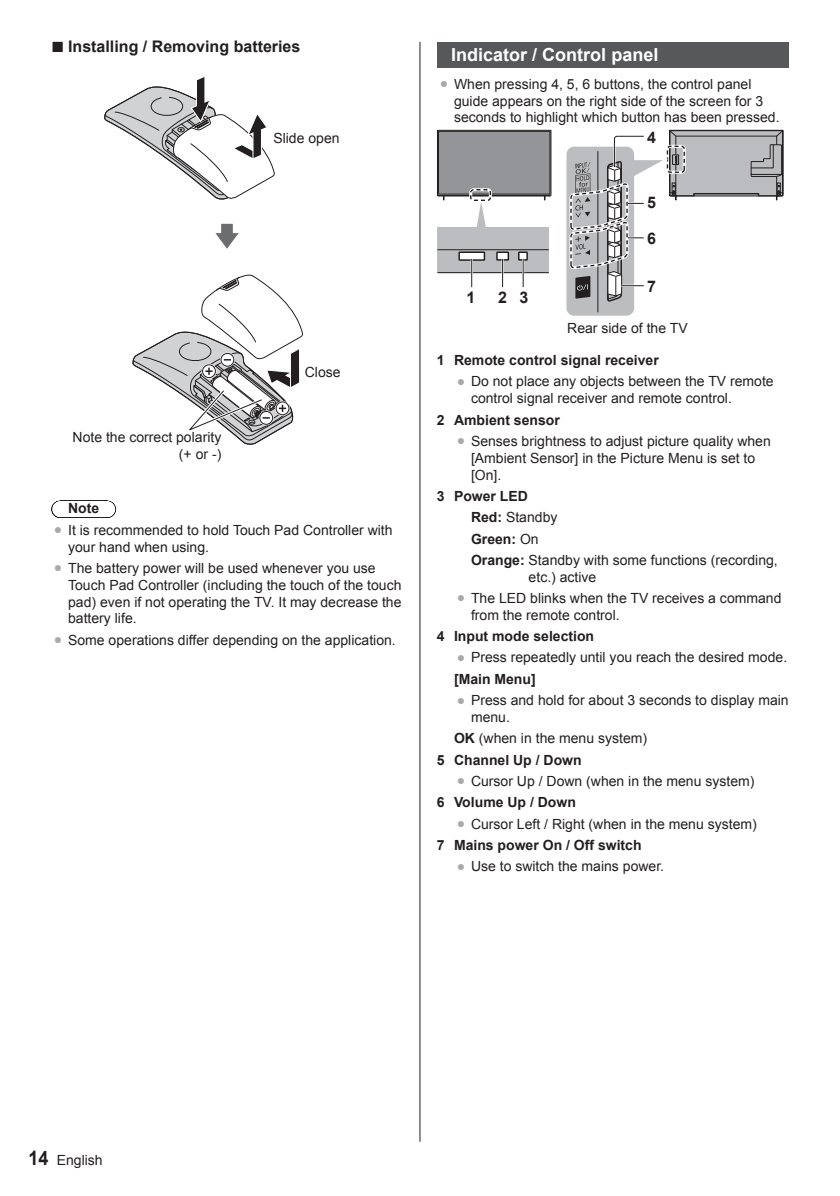
<style>
.page{position:relative;width:840px;height:1196px;background:#fff}
.page>*{position:absolute;margin:0;border:0;box-sizing:border-box;transform-origin:0 0}
.t1{font:700 18px "Arial";color:#fff}
.t2{font:700 16px "Arial";color:#231f20}
.t3{font:14px/16.8px "Arial";color:#231f20}
.t4{font:700 14px "Arial";color:#231f20}
.s1{font-size:22px}
.s2{color:#a8a9ad}
.s3{font-weight:700}
.s4{font-weight:700;font-size:20px}
</style>
<div class="page">
<hr style="left:419px;top:42px;width:1px;height:1100px;background:#231f20">
<div style="left:437px;top:42px;width:351px;height:25px;background:#57585a"></div>
<div style="left:437px;top:227px;width:111px;height:46px;background:#bcbdc0"></div>
<hr style="left:437px;top:272px;width:111px;height:1px;background:#231f20">
<div style="left:459px;top:252px;width:25px;height:8px;background:#fff"></div>
<div style="left:458px;top:251px;width:27px;height:10px;border:2px solid #231f20"></div>
<div style="left:497px;top:252px;width:11px;height:8px;background:#fff"></div>
<div style="left:496px;top:251px;width:13px;height:10px;border:2px solid #231f20"></div>
<div style="left:518px;top:252px;width:9px;height:8px;background:#fff"></div>
<div style="left:518px;top:251px;width:9px;height:10px;border:2px solid #231f20"></div>
<hr style="left:437px;top:249px;width:111px;height:1px;background:#231f20">
<svg style="left:437px;top:129px;width:114px;height:101px"></svg>
<svg style="left:566px;top:130px;width:217px;height:186px"></svg>
<hr style="left:470px;top:259px;width:2px;height:28px;background:#fff">
<svg style="left:471px;top:259px;width:1px;height:28px"></svg>
<hr style="left:501px;top:259px;width:2px;height:28px;background:#fff">
<svg style="left:502px;top:259px;width:1px;height:28px"></svg>
<hr style="left:522px;top:259px;width:2px;height:28px;background:#fff">
<svg style="left:522px;top:259px;width:1px;height:28px"></svg>
<svg style="left:60px;top:517px;width:48px;height:1px"></svg>
<svg style="left:104px;top:76px;width:171px;height:124px"></svg>
<svg style="left:215px;top:224px;width:23px;height:25px"></svg>
<svg style="left:132px;top:274px;width:171px;height:171px"></svg>
<p class="t2" style="left:51px;top:38px;width:251px"><span class="s1">■</span> Installing / Removing batteries</p>
<p class="t3" style="left:273px;top:130px;width:68px">Slide open</p>
<p class="t3" style="left:73px;top:429px;width:150px;text-align:right">Note the correct polarity (+ or -)</p>
<p class="t3" style="left:305px;top:363px;width:37px">Close</p>
<p class="t4" style="left:68px;top:501px;width:33px">Note</p>
<p class="t3" style="left:68px;top:522px;width:326px;text-indent:-14px"><span class="s2">●</span> It is recommended to hold Touch Pad Controller with your hand when using.</p>
<p class="t3" style="left:68px;top:560px;width:335px;text-indent:-14px"><span class="s2">●</span> The battery power will be used whenever you use Touch Pad Controller (including the touch of the touch pad) even if not operating the TV. It may decrease the battery life.</p>
<p class="t3" style="left:54px;top:632px;width:343px"><span class="s2">●</span> Some operations differ depending on the application.</p>
<p class="t1" style="left:451px;top:45px;width:209px">Indicator / Control panel</p>
<p class="t3" style="left:454px;top:75px;width:327px;text-indent:-14px"><span class="s2">●</span> When pressing 4, 5, 6 buttons, the control panel guide appears on the right side of the screen for 3 seconds to highlight which button has been pressed.</p>
<p class="t2" style="left:647px;top:129px;width:10px">4</p>
<p class="t2" style="left:466px;top:289px;width:10px">1</p>
<p class="t2" style="left:498px;top:289px;width:32px">2 3</p>
<p class="t2" style="left:647px;top:194px;width:10px">5</p>
<p class="t2" style="left:647px;top:230px;width:10px">6</p>
<p class="t2" style="left:647px;top:278px;width:10px">7</p>
<p class="t3" style="left:567px;top:320px;width:122px">Rear side of the TV</p>
<p class="t4" style="left:437px;top:352px;width:223px">1 Remote control signal receiver</p>
<p class="t3" style="left:471px;top:373px;width:304px;text-indent:-14px"><span class="s2">●</span> Do not place any objects between the TV remote control signal receiver and remote control.</p>
<p class="t4" style="left:437px;top:412px;width:124px">2 Ambient sensor</p>
<p class="t3" style="left:471px;top:433px;width:301px;text-indent:-14px"><span class="s2">●</span> Senses brightness to adjust picture quality when [Ambient Sensor] in the Picture Menu is set to [On].</p>
<p class="t3" style="left:471px;top:485px;width:308px;line-height:21.4px;text-indent:-34px"><span class="s3">3 Power LED<br>Red:</span> Standby<br><span class="s3">Green:</span> On<br><span class="s3">Orange:</span> Standby with some functions (recording,</p>
<p class="t3" style="left:528px;top:568px;width:69px">etc.) active</p>
<p class="t3" style="left:471px;top:590px;width:312px;text-indent:-14px"><span class="s2">●</span> The LED blinks when the TV receives a command from the remote control.</p>
<p class="t4" style="left:437px;top:628px;width:159px">4 Input mode selection</p>
<p class="t3" style="left:454px;top:647px;width:334px;line-height:21.4px"><span class="s2">●</span> Press repeatedly until you reach the desired mode. <span class="s3">[Main Menu]</span></p>
<p class="t3" style="left:471px;top:692px;width:319px;text-indent:-14px"><span class="s2">●</span> Press and hold for about 3 seconds to display main menu.</p>
<p class="t3" style="left:437px;top:728px;width:211px;line-height:21.4px;text-indent:17px"><span class="s3">OK</span> (when in the menu system)<br><span class="s3">5 Channel Up / Down</span></p>
<p class="t3" style="left:437px;top:770px;width:319px;line-height:21.4px;text-indent:20px"><span class="s2">●</span> Cursor Up / Down (when in the menu system)<br><span class="s3">6 Volume Up / Down</span></p>
<p class="t3" style="left:437px;top:813px;width:321px;line-height:21.4px;text-indent:20px"><span class="s2">●</span> Cursor Left / Right (when in the menu system)<br><span class="s3">7 Mains power On / Off switch</span></p>
<p class="t3" style="left:456px;top:858px;width:209px"><span class="s2">●</span> Use to switch the mains power.</p>
<p class="t3" style="left:28px;top:1151px;width:76px"><span class="s4">14</span> English</p>
</div>
